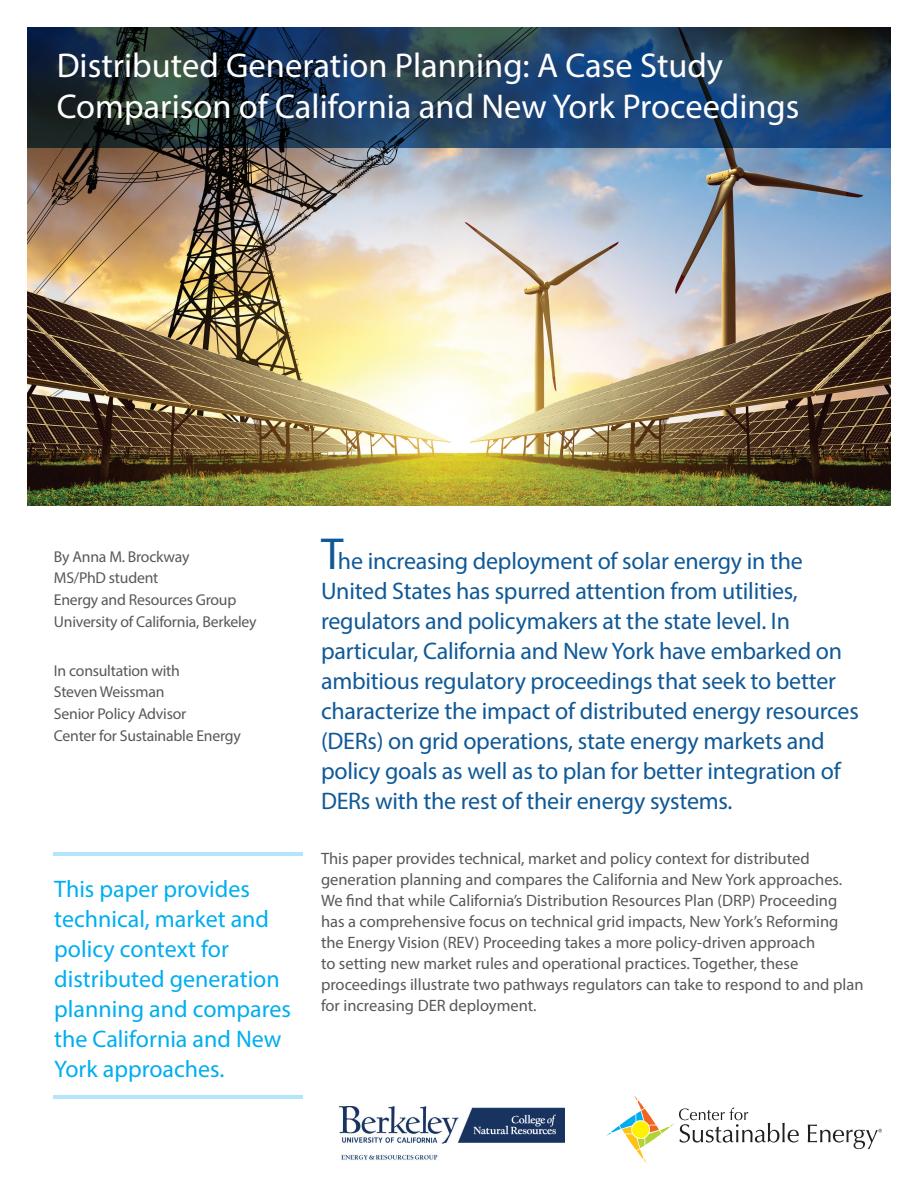
<style>
.page{position:relative;width:918px;height:1188px;background:#fff}
.page>*{position:absolute;margin:0;border:0;box-sizing:border-box;transform-origin:0 0}
.t1{font:34.5px/40.5px "Myriad Pro";color:#fff}
.t2{font:24px/30px "Myriad Pro";letter-spacing:-.01em;color:#105997}
.t3{font:24px/30px "Myriad Pro";color:#00aeef}
.t4{font:16.5px/21px "Myriad Pro";color:#57585a}
.t5{font:15.75px/21.8px "Myriad Pro";letter-spacing:-.015em;color:#57585a}
.s1{font-size:45px}
</style>
<div class="page">
<svg style="left:606px;top:1095px;width:193px;height:69px"></svg>
<svg style="left:808px;top:1125px;width:74px;height:24px"></svg>
<img style="left:27px;top:147px;width:864px;height:359px">
<svg style="left:27px;top:27px;width:864px;height:120px;background:#1f3a52"></svg>
<hr style="left:54px;top:853px;width:249px;height:3px;background:#00aeef">
<hr style="left:54px;top:1095px;width:249px;height:4px;background:#b3e6fa">
<img style="left:340px;top:1106px;width:225px;height:54px">
<h1 class="t1" style="left:57px;top:45px;width:744px">Distributed Generation Planning: A Case Study<br>Comparison of California and New York Proceedings</h1>
<p class="t5" style="left:54px;top:545px;width:204px">By Anna M. Brockway<br>MS/PhD student<br>Energy and Resources Group<br>University of California, Berkeley</p>
<p class="t5" style="left:54px;top:659px;width:188px">In consultation with<br>Steven Weissman<br>Senior Policy Advisor<br>Center for Sustainable Energy</p>
<h2 class="t3" style="left:54px;top:873px;width:238px">This paper provides technical, market and policy context for distributed generation planning and compares the California and New<br>York approaches.</h2>
<p class="t2" style="left:321px;top:546px;width:539px"><span class="s1">T</span>he increasing deployment of solar energy in the United States has spurred attention from utilities, regulators and policymakers at the state level. In particular, California and New York have embarked on ambitious regulatory proceedings that seek to better characterize the impact of distributed energy resources (DERs) on grid operations, state energy markets and policy goals as well as to plan for better integration of DERs with the rest of their energy systems.</p>
<p class="t4" style="left:321px;top:848px;width:544px">This paper provides technical, market and policy context for distributed generation planning and compares the California and New York approaches.<br>We find that while California’s Distribution Resources Plan (DRP) Proceeding has a comprehensive focus on technical grid impacts, New York’s Reforming the Energy Vision (REV) Proceeding takes a more policy-driven approach<br>to setting new market rules and operational practices. Together, these proceedings illustrate two pathways regulators can take to respond to and plan for increasing DER deployment.</p>
</div>
